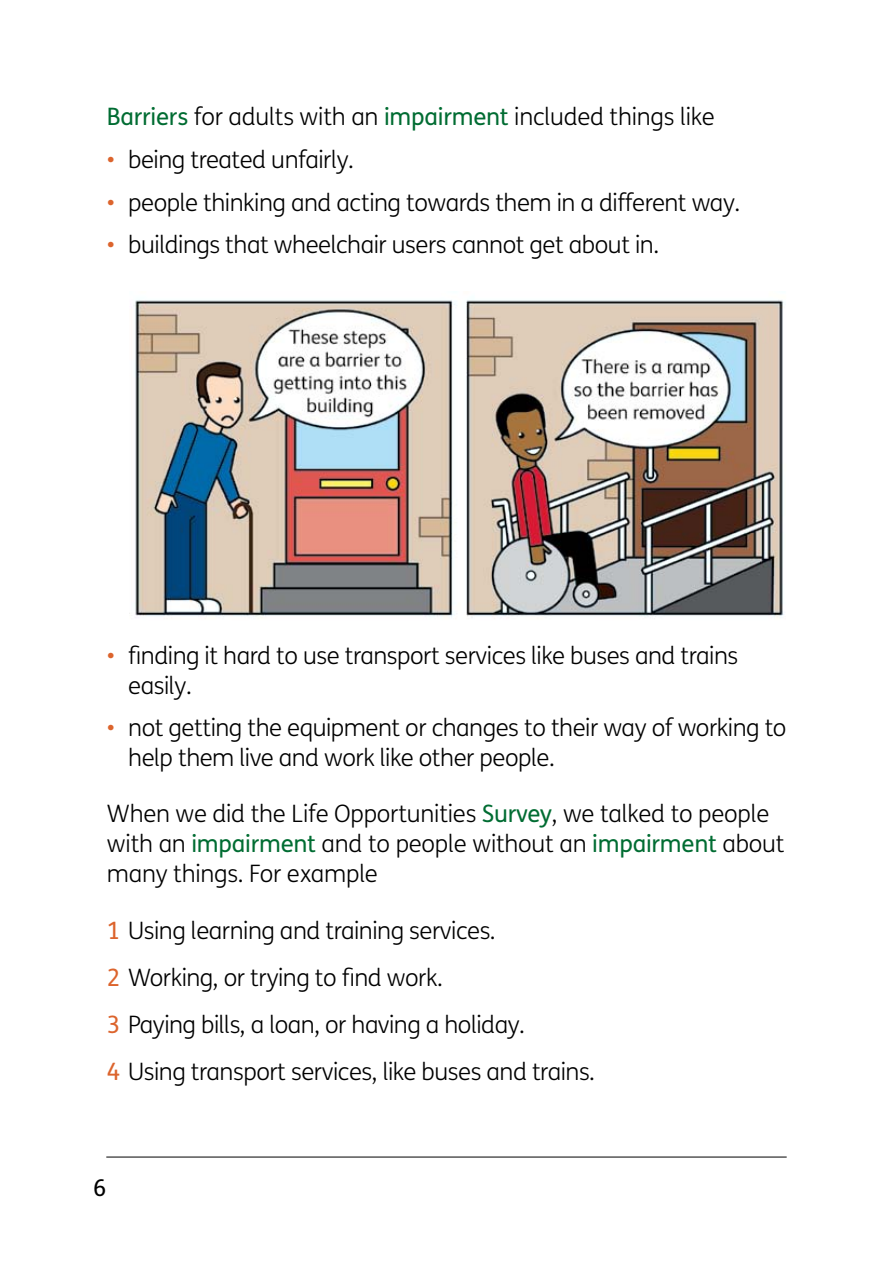
<style>
.page{position:relative;width:893px;height:1263px;background:#fff}
.page>*{position:absolute;margin:0;border:0;box-sizing:border-box;transform-origin:0 0}
.Bullet_1{font:300 24px/30px "FS Me";letter-spacing:-.02em;color:#000}
.Body_Copy{font:300 24px/30px "FS Me";letter-spacing:-.01em;color:#000}
.t1{font:24px "FS Albert";color:#000}
.s1{font-weight:400;color:#006c32}
.s2{color:#dc642d}
.s3{font-weight:400;color:#dc642d}
</style>
<div class="page">
<hr style="left:106px;top:1157px;width:681px;height:1px;background:#000">
<img style="left:129px;top:300px;width:655px;height:318px">
<p class="Body_Copy" style="left:107px;top:101px;width:609px"><span class="s1">Barriers</span> for adults with an <span class="s1">impairment</span> included things like</p>
<p class="Bullet_1" style="left:107px;top:144px;width:249px"><span class="s2">•</span> being treated unfairly.</p>
<p class="Bullet_1" style="left:107px;top:186px;width:635px"><span class="s2">•</span> people thinking and acting towards them in a different way.</p>
<p class="Bullet_1" style="left:107px;top:229px;width:554px"><span class="s2">•</span> buildings that wheelchair users cannot get about in.</p>
<p class="Bullet_1" style="left:128px;top:640px;width:611px;text-indent:-21px"><span class="s2">•</span> finding it hard to use transport services like buses and trains easily.</p>
<p class="Bullet_1" style="left:128px;top:712px;width:660px;text-indent:-21px"><span class="s2">•</span> not getting the equipment or changes to their way of working to help them live and work like other people.</p>
<p class="Body_Copy" style="left:107px;top:798px;width:679px">When we did the Life Opportunities <span class="s1">Survey</span>, we talked to people with an <span class="s1">impairment</span> and to people without an <span class="s1">impairment</span> about many things. For example</p>
<p class="Bullet_1" style="left:107px;top:915px;width:390px"><span class="s3">1</span> Using learning and training services.</p>
<p class="Bullet_1" style="left:107px;top:962px;width:337px"><span class="s3">2</span> Working, or trying to find work.</p>
<p class="Bullet_1" style="left:107px;top:1009px;width:420px"><span class="s3">3</span> Paying bills, a loan, or having a holiday.</p>
<p class="Bullet_1" style="left:107px;top:1056px;width:490px"><span class="s3">4</span> Using transport services, like buses and trains.</p>
<p class="t1" style="left:93px;top:1172px;width:15px">6</p>
</div>
